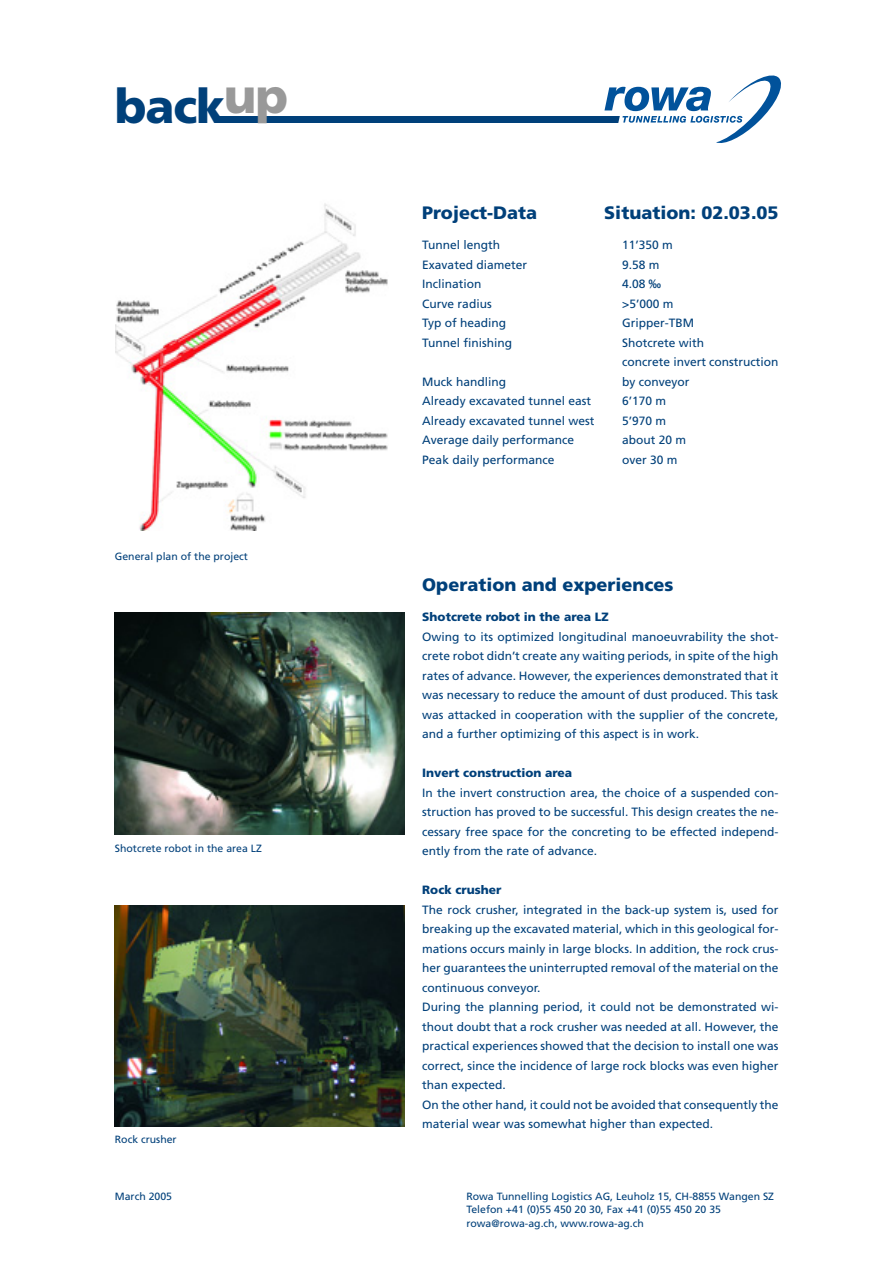
<style>
.page{position:relative;width:893px;height:1263px;background:#fff}
.page>*{position:absolute;margin:0;border:0;box-sizing:border-box;transform-origin:0 0}
.t1{font:900 47.55px "Frutiger";color:#00407a}
.t2{font:900 18px "Frutiger";color:#00407a}
.t3{font:12px/19.5px "Frutiger";color:#00407a}
.t4{font:900 12px "Frutiger";color:#00407a}
.t5{font:10.5px/13.5px "Frutiger";color:#00407a}
</style>
<div class="page">
<div style="left:216px;top:117px;width:404px;height:6px;background:#00407a"></div>
<svg style="left:604px;top:75px;width:177px;height:68px"></svg>
<img style="left:116px;top:203px;width:272px;height:328px">
<img style="left:115px;top:613px;width:289px;height:221px">
<img style="left:115px;top:905px;width:289px;height:221px">
<h1 class="t1" style="left:115px;top:87px;width:175px">back<sup>up</sup></h1>
<p class="t5" style="left:115px;top:550px;width:135px">General plan of the project</p>
<p class="t5" style="left:115px;top:842px;width:149px">Shotcrete robot in the area LZ</p>
<p class="t5" style="left:115px;top:1133px;width:63px">Rock crusher</p>
<h2 class="t2" style="left:422px;top:206px;width:116px">Project-Data</h2>
<h2 class="t2" style="left:604px;top:206px;width:176px">Situation: 02.03.05</h2>
<p class="t3" style="left:422px;top:236px;width:79px">Tunnel length</p>
<p class="t3" style="left:622px;top:236px;width:52px">11’350 m</p>
<p class="t3" style="left:422px;top:256px;width:106px">Exavated diameter</p>
<p class="t3" style="left:622px;top:256px;width:39px">9.58 m</p>
<p class="t3" style="left:422px;top:275px;width:61px">Inclination</p>
<p class="t3" style="left:622px;top:275px;width:40px">4.08 ‰</p>
<p class="t3" style="left:422px;top:295px;width:71px">Curve radius</p>
<p class="t3" style="left:622px;top:295px;width:53px">&gt;5’000 m</p>
<p class="t3" style="left:422px;top:314px;width:85px">Typ of heading</p>
<p class="t3" style="left:622px;top:314px;width:73px">Gripper-TBM</p>
<p class="t3" style="left:422px;top:334px;width:91px">Tunnel finishing</p>
<p class="t3" style="left:622px;top:334px;width:158px">Shotcrete with<br>concrete invert construction</p>
<p class="t3" style="left:422px;top:373px;width:85px">Muck handling</p>
<p class="t3" style="left:622px;top:373px;width:69px">by conveyor</p>
<p class="t3" style="left:422px;top:392px;width:170px">Already excavated tunnel east</p>
<p class="t3" style="left:622px;top:392px;width:46px">6’170 m</p>
<p class="t3" style="left:422px;top:412px;width:174px">Already excavated tunnel west</p>
<p class="t3" style="left:622px;top:412px;width:46px">5’970 m</p>
<p class="t3" style="left:422px;top:431px;width:153px">Average daily performance</p>
<p class="t3" style="left:622px;top:431px;width:66px">about 20 m</p>
<p class="t3" style="left:422px;top:451px;width:134px">Peak daily performance</p>
<p class="t3" style="left:622px;top:451px;width:57px">over 30 m</p>
<h2 class="t2" style="left:422px;top:578px;width:253px">Operation and experiences</h2>
<p class="t4" style="left:422px;top:612px;width:188px">Shotcrete robot in the area LZ</p>
<p class="t3" style="left:422px;top:628px;width:358px;text-align:justify">Owing to its optimized longitudinal manoeuvrability the shot&shy;crete robot didn’t create any waiting periods, in spite of the high rates of advance. However, the experiences demonstrated that it was necessary to reduce the amount of dust produced. This task was attacked in cooperation with the supplier of the concrete, and a further optimizing of this aspect is in work.</p>
<p class="t4" style="left:422px;top:768px;width:151px">Invert construction area</p>
<p class="t3" style="left:422px;top:784px;width:358px;text-align:justify">In the invert construction area, the choice of a suspended con&shy;struction has proved to be successful. This design creates the ne&shy;cessary free space for the concreting to be effected independ&shy;ently from the rate of advance.</p>
<p class="t4" style="left:422px;top:885px;width:81px">Rock crusher</p>
<p class="t3" style="left:422px;top:901px;width:358px">The rock crusher, integrated in the back-up system is, used for breaking up the excavated material, which in this geological for&shy;mations occurs mainly in large blocks. In addition, the rock crus&shy;her guarantees the uninterrupted removal of the material on the continuous conveyor.<br>During the planning period, it could not be demonstrated wi&shy;thout doubt that a rock crusher was needed at all. However, the practical experiences showed that the decision to install one was correct, since the incidence of large rock blocks was even higher than expected.<br>On the other hand, it could not be avoided that consequently the material wear was somewhat higher than expected.</p>
<p class="t5" style="left:115px;top:1190px;width:59px">March 2005</p>
<p class="t5" style="left:466px;top:1190px;width:309px">Rowa Tunnelling Logistics AG, Leuholz 15, CH-8855 Wangen SZ<br>Telefon +41 (0)55 450 20 30, Fax +41 (0)55 450 20 35 rowa@rowa-ag.ch, www.rowa-ag.ch</p>
</div>
